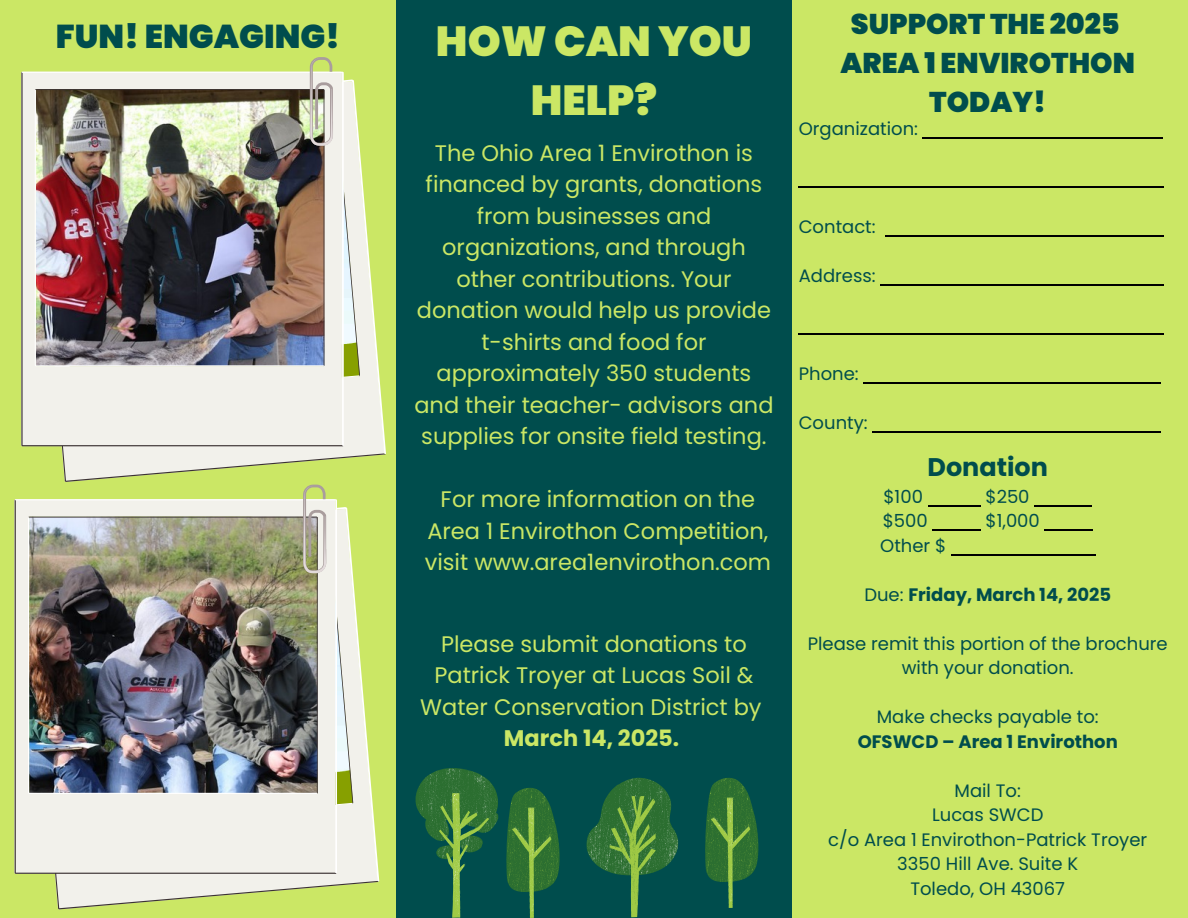
<style>
.page{position:relative;width:1188px;height:918px;background:#cbe765}
.page>*{position:absolute;margin:0;border:0;box-sizing:border-box;transform-origin:0 0}
.t1{font:900 42px/58.5px "Poppins";color:#cbe765;text-align:center}
.t2{font:900 33px "Poppins";color:#004d4d}
.t3{font:900 28.5px/39.3px "Poppins";color:#004d4d;text-align:center}
.t4{font:700 25.5px "Poppins";color:#004d4d}
.t5{font:22.5px/31.5px "Poppins";color:#cbe765;text-align:center}
.t6{font:18px/24.5px "Poppins";color:#004d4d;text-align:center}
.t7{font:700 18px "Poppins";color:#004d4d}
.s1{font-weight:700}
.s2{font-weight:400}
</style>
<div class="page">
<div style="left:396px;top:0;width:396px;height:918px;background:#004d4d"></div>
<svg style="left:587px;top:778px;width:91px;height:140px"></svg>
<svg style="left:415px;top:768px;width:84px;height:150px"></svg>
<svg style="left:506px;top:788px;width:54px;height:130px"></svg>
<svg style="left:705px;top:778px;width:53px;height:130px"></svg>
<svg style="left:21px;top:72px;width:365px;height:410px"></svg>
<img style="left:22px;top:72px;width:364px;height:382px">
<svg style="left:310px;top:57px;width:23px;height:89px;background:#c2c3ac"></svg>
<svg style="left:55px;top:882px;width:322px;height:27px"></svg>
<img style="left:15px;top:499px;width:364px;height:383px">
<svg style="left:303px;top:485px;width:23px;height:88px;background:#c1c0a6"></svg>
<hr style="left:923px;top:137px;width:240px;height:2px;background:#000">
<hr style="left:799px;top:186px;width:365px;height:2px;background:#000">
<hr style="left:885px;top:235px;width:279px;height:2px;background:#000">
<hr style="left:881px;top:284px;width:283px;height:2px;background:#000">
<hr style="left:799px;top:333px;width:365px;height:2px;background:#000">
<hr style="left:864px;top:382px;width:297px;height:2px;background:#000">
<hr style="left:873px;top:431px;width:288px;height:2px;background:#000">
<hr style="left:928px;top:505px;width:53px;height:1px;background:#000">
<hr style="left:1034px;top:505px;width:58px;height:1px;background:#000">
<hr style="left:933px;top:529px;width:48px;height:2px;background:#000">
<hr style="left:1045px;top:529px;width:48px;height:2px;background:#000">
<hr style="left:951px;top:554px;width:144px;height:1px;background:#000">
<h5 class="t2" style="left:56px;top:13px;width:286px">FUN! ENGAGING!</h5>
<h1 class="t1" style="left:436px;top:12px;width:318px">HOW CAN YOU<br>HELP?</h1>
<p class="t5" style="left:414px;top:137px;width:361px">The Ohio Area 1 Envirothon is financed by grants, donations from businesses and organizations, and through other contributions. Your donation would help us provide t-shirts and food for approximately 350 students and their teacher- advisors and supplies for onsite field testing.</p>
<h5 class="t5" style="left:425px;top:484px;width:348px">For more information on the<br>Area 1 Envirothon Competition, visit www.area1envirothon.com</h5>
<h5 class="t5" style="left:420px;top:628px;width:343px">Please submit donations to<br>Patrick Troyer at Lucas Soil &amp;<br>Water Conservation District by<br><span class="s1">March 14, 2025.</span></h5>
<p class="t3" style="left:841px;top:4px;width:296px">SUPPORT THE 2025<br>AREA 1 ENVIROTHON<br>TODAY!</p>
<p class="t6" style="left:799px;top:117px;width:121px">Organization:</p>
<h3 class="t6" style="left:799px;top:215px;width:78px">Contact:</h3>
<p class="t6" style="left:799px;top:264px;width:78px">Address:</p>
<p class="t6" style="left:799px;top:362px;width:61px">Phone:</p>
<p class="t6" style="left:799px;top:411px;width:70px">County:</p>
<p class="t4" style="left:928px;top:449px;width:122px">Donation</p>
<p class="t6" style="left:883px;top:484px;width:41px">$100</p>
<p class="t6" style="left:985px;top:484px;width:46px">$250</p>
<p class="t6" style="left:883px;top:509px;width:47px">$500</p>
<p class="t6" style="left:986px;top:509px;width:56px">$1,000</p>
<p class="t6" style="left:880px;top:533px;width:68px">Other $</p>
<p class="t7" style="left:864px;top:582px;width:248px"><span class="s2">Due:</span> Friday, March 14, 2025</p>
<p class="t6" style="left:808px;top:631px;width:362px">Please remit this portion of the brochure with your donation.</p>
<p class="t6" style="left:877px;top:705px;width:223px">Make checks payable to:</p>
<h4 class="t7" style="left:858px;top:729px;width:262px">OFSWCD – Area 1 Envirothon</h4>
<p class="t6" style="left:955px;top:778px;width:68px">Mail To:</p>
<p class="t6" style="left:932px;top:803px;width:113px">Lucas SWCD</p>
<p class="t6" style="left:828px;top:827px;width:321px">c/o Area 1 Envirothon-Patrick Troyer</p>
<p class="t6" style="left:897px;top:852px;width:182px">3350 Hill Ave. Suite K</p>
<p class="t6" style="left:910px;top:876px;width:156px">Toledo, OH 43067</p>
</div>
